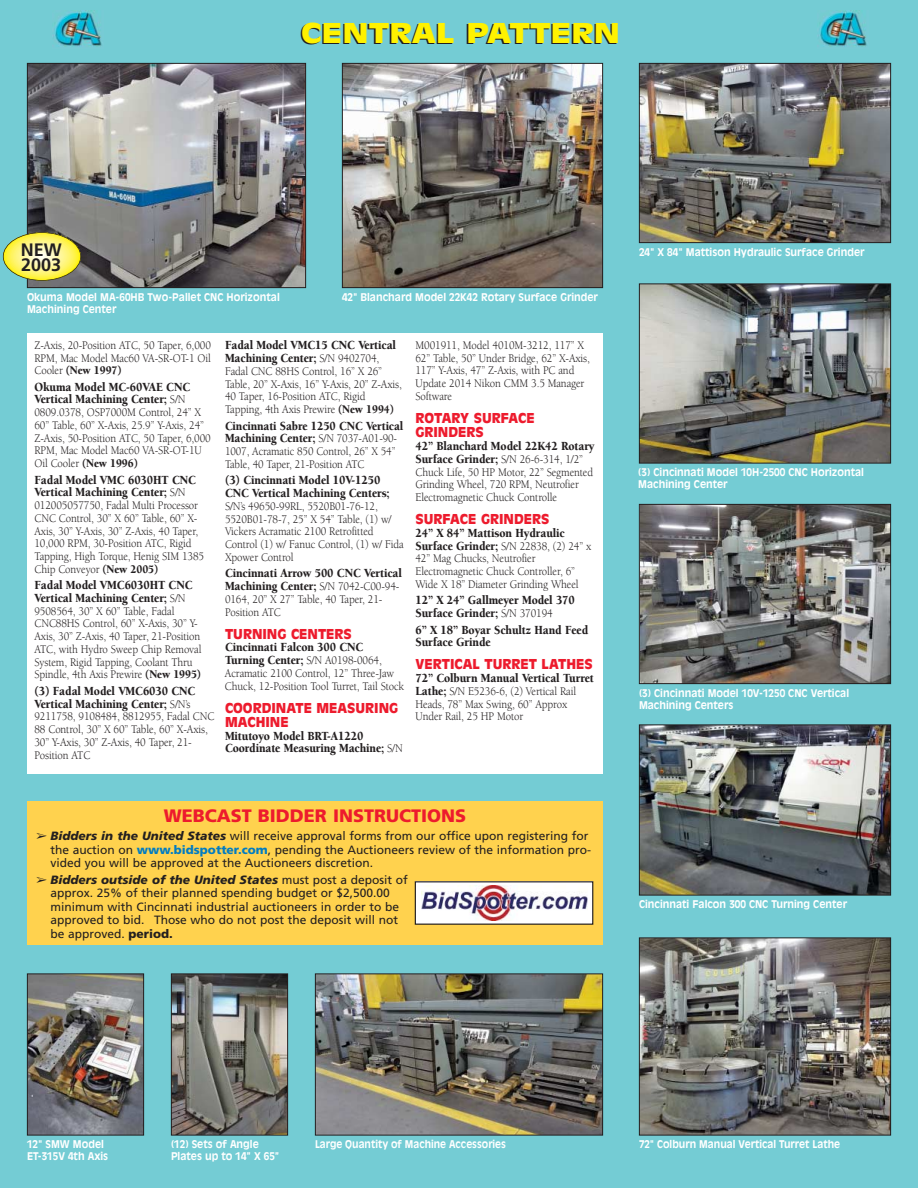
<style>
.page{position:relative;width:918px;height:1188px;background:#fff}
.page>*{position:absolute;margin:0;border:0;box-sizing:border-box;transform-origin:0 0}
.t1{font:900 27px "Antique Olive";color:#fff200;scale:1.25 1}
.t2{font:900 18px "Frutiger";color:#ed1b2d}
.t3{font:700 18px/15px "Frutiger";color:#231f20}
.t4{font:900 13.5px/14.2px "Antique Olive";color:#ed1b2d}
.t5{font:900 12.75px/12.8px "Berkeley";letter-spacing:-.01em;color:#231f20;scale:.9 1}
.t6{font:900 12.75px/12.8px "Berkeley";letter-spacing:-.01em;color:#231f20;scale:.89 1}
.t7{font:12px/12.8px "Berkeley";letter-spacing:-.01em;color:#231f20;scale:.9 1}
.t8{font:12px/13.5px "Frutiger";color:#231f20}
.t9{font:12px/12.8px "Berkeley";letter-spacing:-.01em;color:#231f20;scale:.89 1}
.t10{font:700 10.5px/12px "Antique Olive";color:#fff;scale:.95 1}
.t11{font:700 10.5px "Antique Olive";color:#fff;scale:.93 1}
.t12{font:700 10.5px "Antique Olive";color:#fff;scale:.92 1}
.s1{font-weight:900}
.s2{font-weight:400;font-size:12px}
.s3{font-weight:900;font-size:12.75px}
.s4{font-weight:900;font-style:italic}
.s5{font-weight:900;color:#007cc2}
</style>
<div class="page">
<img style="left:0;top:0;width:918px;height:1188px">
<h1 class="t1" style="left:301px;top:22px;width:257px">CENTRAL PATTERN</h1>
<h2 class="t3" style="left:21px;top:244px;width:43px">NEW<br>2003</h2>
<p class="t10" style="left:27px;top:291px;width:268px">Okuma Model MA-60HB Two-Pallet CNC Horizontal<br>Machining Center</p>
<p class="t10" style="left:342px;top:291px;width:271px">42" Blanchard Model 22K42 Rotary Surface Grinder</p>
<p class="t7" style="left:34px;top:340px;width:198px;text-align:justify">Z-Axis, 20-Position ATC, 50 Taper, 6,000<br>RPM, Mac Model Mac60 VA-SR-OT-1 Oil Cooler <span class="s1">(New 1997)</span></p>
<p class="t5" style="left:34px;top:381px;width:175px">Okuma Model MC-60VAE CNC<br>Vertical Machining Center; <span class="s2">S/N</span></p>
<p class="t7" style="left:34px;top:407px;width:197px">0809.0378, OSP7000M Control, 24” X 60” Table, 60” X-Axis, 25.9” Y-Axis, 24” Z-Axis, 50-Position ATC, 50 Taper, 6,000<br>RPM, Mac Model Mac60 VA-SR-OT-1U Oil Cooler <span class="s1">(New 1996)</span></p>
<p class="t5" style="left:34px;top:474px;width:181px">Fadal Model VMC 6030HT CNC<br>Vertical Machining Center; <span class="s2">S/N</span></p>
<p class="t7" style="left:34px;top:500px;width:190px">012005057750, Fadal Multi Processor CNC Control, 30” X 60” Table, 60” X-Axis, 30” Y-Axis, 30” Z-Axis, 40 Taper, 10,000 RPM, 30-Position ATC, Rigid Tapping, High Torque, Henig SIM 1385<br>Chip Conveyor <span class="s1">(New 2005)</span></p>
<p class="t5" style="left:34px;top:580px;width:177px">Fadal Model VMC6030HT CNC<br>Vertical Machining Center; <span class="s2">S/N</span></p>
<p class="t7" style="left:34px;top:606px;width:187px">9508564, 30” X 60” Table, Fadal CNC88HS Control, 60” X-Axis, 30” Y-Axis, 30” Z-Axis, 40 Taper, 21-Position ATC, with Hydro Sweep Chip Removal System, Rigid Tapping, Coolant Thru Spindle, 4th Axis Prewire <span class="s1">(New 1995)</span></p>
<p class="t5" style="left:34px;top:686px;width:180px">(3) Fadal Model VMC6030 CNC<br>Vertical Machining Center; <span class="s2">S/N’s</span></p>
<p class="t7" style="left:34px;top:711px;width:201px">9211758, 9108484, 8812955, Fadal CNC<br>88 Control, 30” X 60” Table, 60” X-Axis,<br>30” Y-Axis, 30” Z-Axis, 40 Taper, 21-<br>Position ATC</p>
<p class="t5" style="left:225px;top:340px;width:192px">Fadal Model VMC15 CNC Vertical<br>Machining Center; <span class="s2">S/N 9402704,</span></p>
<p class="t7" style="left:225px;top:366px;width:198px">Fadal CNC 88HS Control, 16” X 26” Table, 20” X-Axis, 16” Y-Axis, 20” Z-Axis, 40 Taper, 16-Position ATC, Rigid Tapping, 4th Axis Prewire <span class="s1">(New 1994)</span></p>
<p class="t6" style="left:225px;top:420px;width:202px">Cincinnati Sabre 1250 CNC Vertical<br>Machining Center; <span class="s2">S/N 7037-A01-90-</span></p>
<p class="t9" style="left:225px;top:446px;width:193px">1007, Acramatic 850 Control, 26” X 54”<br>Table, 40 Taper, 21-Position ATC</p>
<p class="t5" style="left:225px;top:475px;width:185px">(3) Cincinnati Model 10V-1250<br>CNC Vertical Machining Centers;</p>
<p class="t7" style="left:225px;top:501px;width:200px">S/N’s 49650-99RL, 5520B01-76-12,<br>5520B01-78-7, 25” X 54” Table, (1) w/<br>Vickers Acramatic 2100 Retrofitted<br>Control (1) w/ Fanuc Control, (1) w/ Fida<br>Xpower Control</p>
<p class="t5" style="left:225px;top:568px;width:198px">Cincinnati Arrow 500 CNC Vertical<br>Machining Center; <span class="s2">S/N 7042-C00-94-</span></p>
<p class="t7" style="left:225px;top:594px;width:177px">0164, 20” X 27” Table, 40 Taper, 21-<br>Position ATC</p>
<p class="t4" style="left:225px;top:627px;width:128px">TURNING CENTERS</p>
<p class="t5" style="left:225px;top:642px;width:176px">Cincinnati Falcon 300 CNC<br>Turning Center; <span class="s2">S/N A0198-0064,</span></p>
<p class="t7" style="left:225px;top:668px;width:201px">Acramatic 2100 Control, 12” Three-Jaw<br>Chuck, 12-Position Tool Turret, Tail Stock</p>
<p class="t4" style="left:225px;top:701px;width:175px">COORDINATE MEASURING<br>MACHINE</p>
<p class="t5" style="left:225px;top:730px;width:199px">Mitutoyo Model BRT-A1220<br>Coordinate Measuring Machine; <span class="s2">S/N</span></p>
<p class="t7" style="left:416px;top:340px;width:195px">M001911, Model 4010M-3212, 117” X<br>62” Table, 50” Under Bridge, 62” X-Axis,<br>117” Y-Axis, 47” Z-Axis, with PC and<br>Update 2014 Nikon CMM 3.5 Manager<br>Software</p>
<p class="t4" style="left:416px;top:412px;width:121px">ROTARY SURFACE<br>GRINDERS</p>
<p class="t5" style="left:416px;top:441px;width:201px">42” Blanchard Model 22K42 Rotary</p>
<p class="t7" style="left:416px;top:454px;width:199px"><span class="s3">Surface Grinder;</span> S/N 26-6-314, 1/2” Chuck Life, 50 HP Motor, 22” Segmented Grinding Wheel, 720 RPM, Neutrofier Electromagnetic Chuck Controlle</p>
<p class="t4" style="left:416px;top:513px;width:135px">SURFACE GRINDERS</p>
<p class="t5" style="left:416px;top:528px;width:167px">24” X 84” Mattison Hydraulic</p>
<p class="t7" style="left:416px;top:541px;width:197px"><span class="s3">Surface Grinder;</span> S/N 22838, (2) 24” x 42” Mag Chucks, Neutrofier Electromagnetic Chuck Controller, 6” Wide X 18” Diameter Grinding Wheel</p>
<p class="t5" style="left:416px;top:595px;width:179px">12” X 24” Gallmeyer Model 370<br>Surface Grinder; <span class="s2">S/N 370194</span></p>
<p class="t5" style="left:416px;top:624px;width:193px">6” X 18” Boyar Schultz Hand Feed<br>Surface Grinde</p>
<p class="t4" style="left:416px;top:658px;width:179px">VERTICAL TURRET LATHES</p>
<p class="t5" style="left:416px;top:673px;width:200px">72” Colburn Manual Vertical Turret</p>
<p class="t7" style="left:415px;top:686px;width:180px"><span class="s3">Lathe;</span> S/N E5236-6, (2) Vertical Rail<br>Heads, 78” Max Swing, 60” Approx<br>Under Rail, 25 HP Motor</p>
<h2 class="t2" style="left:164px;top:808px;width:304px">WEBCAST BIDDER INSTRUCTIONS</h2>
<p class="t8" style="left:51px;top:830px;width:542px;text-indent:-15px">➢ <span class="s4">Bidders in the United States</span> will receive approval forms from our office upon registering for the auction on <span class="s5">www.bidspotter.com</span>, pending the Auctioneers review of the information pro&shy;vided you will be approved at the Auctioneers discretion.</p>
<p class="t8" style="left:51px;top:874px;width:359px;text-indent:-15px">➢ <span class="s4">Bidders outside of the United States</span> must post a deposit of approx. 25% of their planned spending budget or $2,500.00 minimum with Cincinnati industrial auctioneers in order to be approved to bid. Those who do not post the deposit will not be approved. <span class="s1">period.</span></p>
<p class="t10" style="left:639px;top:246px;width:239px">24" X 84" Mattison Hydraulic Surface Grinder</p>
<p class="t10" style="left:638px;top:467px;width:239px">(3) Cincinnati Model 10H-2500 CNC Horizontal<br>Machining Center</p>
<p class="t10" style="left:639px;top:687px;width:223px">(3) Cincinnati Model 10V-1250 CNC Vertical<br>Machining Centers</p>
<p class="t10" style="left:639px;top:899px;width:221px">Cincinnati Falcon 300 CNC Turning Center</p>
<p class="t10" style="left:27px;top:1139px;width:87px">12" SMW Model<br>ET-315V 4th Axis</p>
<p class="t10" style="left:171px;top:1139px;width:116px">(12) Sets of Angle<br>Plates up to 14” X 65”</p>
<p class="t12" style="left:315px;top:1140px;width:209px">Large Quantity of Machine Accessories</p>
<p class="t11" style="left:639px;top:1140px;width:218px">72" Colburn Manual Vertical Turret Lathe</p>
</div>
